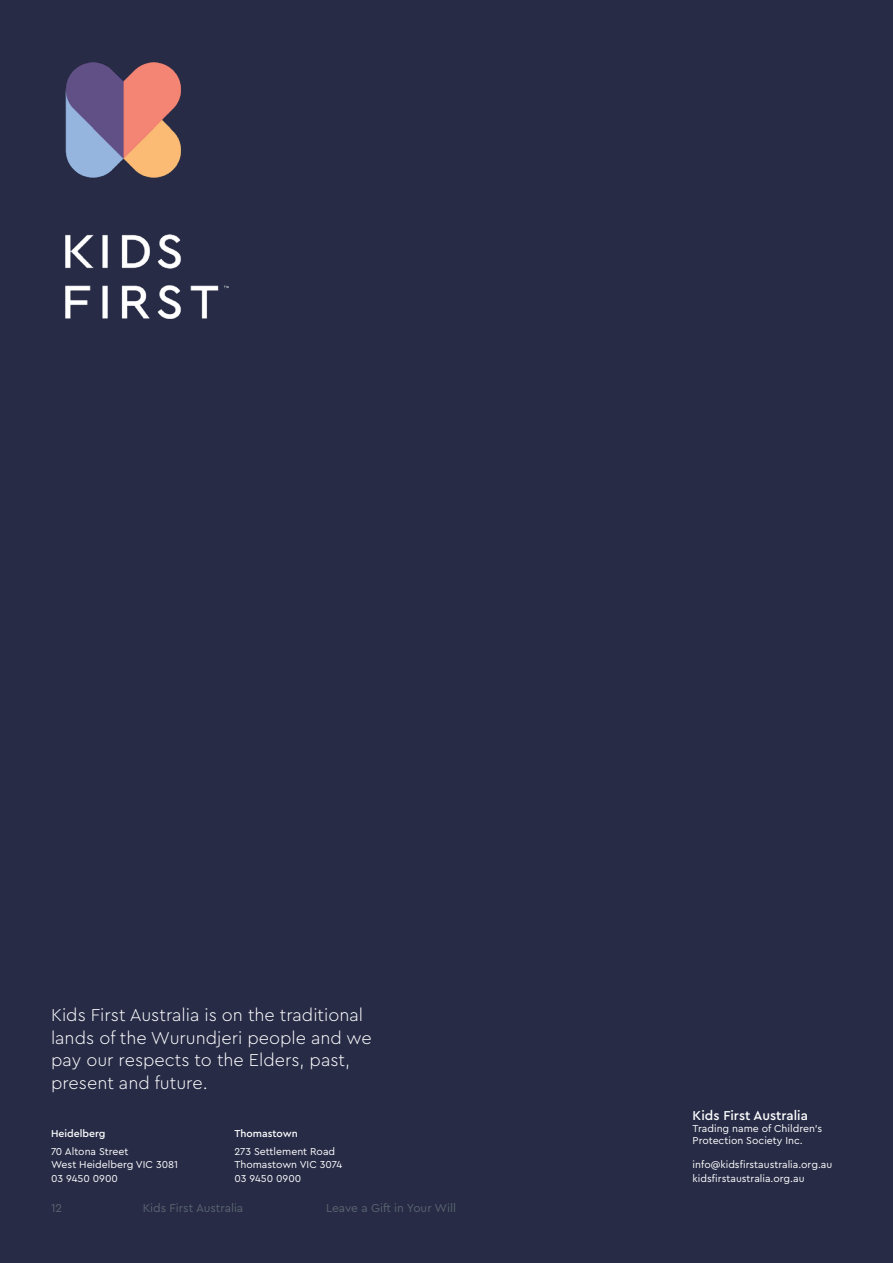
<style>
.page{position:relative;width:893px;height:1263px;background:#272b46}
.page>*{position:absolute;margin:0;border:0;box-sizing:border-box;transform-origin:0 0}
.Body{font:300 18px/22.5px "Cera Pro";color:#fff}
.t1{font:500 13.5px "Cera Pro";color:#fff}
.t2{font:12px "Cera Pro";color:#59646f}
.t3{font:10.5px/13.5px "Cera Pro";color:#fff}
.t4{font:500 10.5px "Cera Pro";color:#fff}
</style>
<div class="page">
<img style="left:66px;top:63px;width:163px;height:255px">
<p class="Body" style="left:51px;top:1003px;width:322px">Kids First Australia is on the traditional lands of the Wurundjeri people and we pay our respects to the Elders, past, present and future.</p>
<p class="t4" style="left:51px;top:1127px;width:56px">Heidelberg</p>
<p class="t3" style="left:51px;top:1144px;width:129px">70 Altona Street<br>West Heidelberg VIC 3081<br>03 9450 0900</p>
<p class="t4" style="left:234px;top:1127px;width:65px">Thomastown</p>
<p class="t3" style="left:234px;top:1144px;width:109px">273 Settlement Road<br>Thomastown VIC 3074<br>03 9450 0900</p>
<p class="t2" style="left:51px;top:1200px;width:13px">12</p>
<p class="t2" style="left:143px;top:1200px;width:102px">Kids First Australia</p>
<p class="t2" style="left:326px;top:1200px;width:132px">Leave a Gift in Your Will</p>
<p class="t1" style="left:693px;top:1107px;width:117px">Kids First Australia</p>
<p class="t3" style="left:693px;top:1122px;width:131px;line-height:12px">Trading name of Children’s<br>Protection Society Inc.</p>
<p class="t3" style="left:693px;top:1158px;width:141px">info@kidsfirstaustralia.org.au kidsfirstaustralia.org.au</p>
</div>
